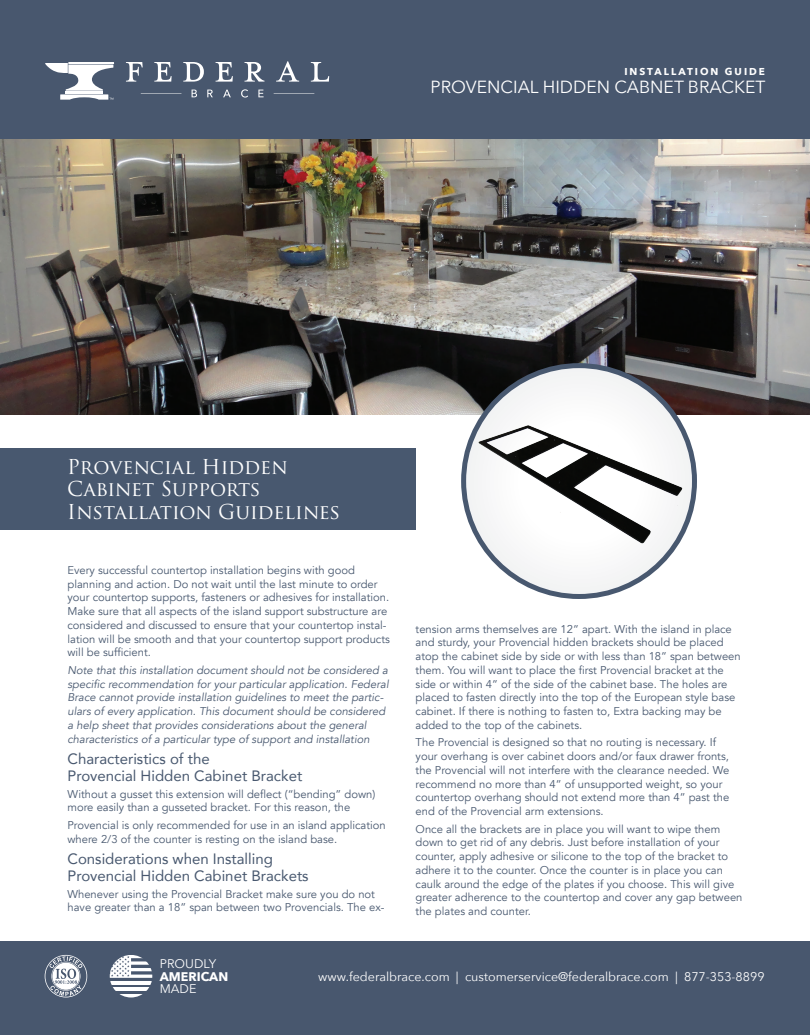
<style>
.page{position:relative;width:810px;height:1035px;background:#fff}
.page>*{position:absolute;margin:0;border:0;box-sizing:border-box;transform-origin:0 0}
.Header_White{font:20px/22.5px "Trajan Pro";color:#fff}
.t1{font:17.5px "Avenir Next";color:#fff}
.sub_headers{font:15px/17.5px "Avenir";color:#48586f}
.t2{font:12.5px "Avenir Next";color:#fff}
.t3{font:700 12.5px "Avenir Next";color:#fff}
.body{font:11.25px/13.8px "Avenir";color:#48586f}
.body_italic{font:italic 11.25px/13.8px "Avenir";color:#48586f}
.t4{font:700 10px "Avenir Next";letter-spacing:.2em;color:#fff}
</style>
<div class="page">
<div style="left:0;top:942px;width:810px;height:93px;background:#48576e"></div>
<hr style="left:110px;top:981px;width:42px;height:3px;background:#fff">
<hr style="left:110px;top:988px;width:42px;height:3px;background:#fff">
<svg style="left:119px;top:994px;width:24px;height:4px"></svg>
<svg style="left:110px;top:955px;width:42px;height:23px"></svg>
<svg style="left:45px;top:955px;width:42px;height:43px"></svg>
<img style="left:0;top:138px;width:810px;height:277px">
<div style="left:0;top:0;width:810px;height:138px;background:#48576e"></div>
<svg style="left:45px;top:61px;width:284px;height:39px"></svg>
<div style="left:0;top:448px;width:416px;height:81px;background:#48586f"></div>
<svg style="left:464px;top:366px;width:230px;height:231px"></svg>
<div style="left:461px;top:363px;width:236px;height:236px;border:5px solid #48586f;border-radius:50%"></div>
<img style="left:475px;top:422px;width:210px;height:123px">
<p class="t4" style="left:624px;top:62px;width:142px">INSTALLATION GUIDE</p>
<p class="t1" style="left:431px;top:72px;width:336px">PROVENCIAL HIDDEN CABNET BRACKET</p>
<p class="Header_White" style="left:67px;top:455px;width:275px">Provencial Hidden<br>Cabinet Supports<br>Installation Guidelines</p>
<p class="body" style="left:68px;top:563px;width:324px">Every successful countertop installation begins with good planning and action. Do not wait until the last minute to order your countertop supports, fasteners or adhesives for installation.<br>Make sure that all aspects of the island support substructure are considered and discussed to ensure that your countertop instal&shy;lation will be smooth and that your countertop support products will be sufficient.</p>
<p class="body_italic" style="left:68px;top:663px;width:323px">Note that this installation document should not be considered a specific recommendation for your particular application. Federal Brace cannot provide installation guidelines to meet the partic&shy;ulars of every application. This document should be considered a help sheet that provides considerations about the general characteristics of a particular type of support and installation</p>
<p class="sub_headers" style="left:68px;top:749px;width:236px">Characteristics of the<br>Provencial Hidden Cabinet Bracket</p>
<p class="body" style="left:68px;top:787px;width:309px">Without a gusset this extension will deflect (“bending” down) more easily than a gusseted bracket. For this reason, the</p>
<p class="body" style="left:68px;top:818px;width:320px">Provencial is only recommended for use in an island application where 2/3 of the counter is resting on the island base.</p>
<p class="sub_headers" style="left:68px;top:849px;width:243px">Considerations when Installing<br>Provencial Hidden Cabinet Brackets</p>
<p class="body" style="left:68px;top:887px;width:319px">Whenever using the Provencial Bracket make sure you do not have greater than a 18” span between two Provencials. The ex-</p>
<p class="body" style="left:416px;top:622px;width:327px">tension arms themselves are 12” apart. With the island in place and sturdy, your Provencial hidden brackets should be placed atop the cabinet side by side or with less than 18” span between them. You will want to place the first Provencial bracket at the side or within 4” of the side of the cabinet base. The holes are placed to fasten directly into the top of the European style base cabinet. If there is nothing to fasten to, Extra backing may be added to the top of the cabinets.</p>
<p class="body" style="left:416px;top:736px;width:315px">The Provencial is designed so that no routing is necessary. If your overhang is over cabinet doors and/or faux drawer fronts, the Provencial will not interfere with the clearance needed. We recommend no more than 4” of unsupported weight, so your countertop overhang should not extend more than 4” past the end of the Provencial arm extensions.</p>
<p class="body" style="left:416px;top:822px;width:328px">Once all the brackets are in place you will want to wipe them down to get rid of any debris. Just before installation of your counter, apply adhesive or silicone to the top of the bracket to adhere it to the counter. Once the counter is in place you can caulk around the edge of the plates if you choose. This will give greater adherence to the countertop and cover any gap between the plates and counter.</p>
<p class="t2" style="left:160px;top:953px;width:58px">PROUDLY</p>
<p class="t3" style="left:160px;top:966px;width:70px">AMERICAN</p>
<p class="t2" style="left:160px;top:978px;width:38px">MADE</p>
<p class="t2" style="left:318px;top:966px;width:448px">www.federalbrace.com | customerservice@federalbrace.com | 877-353-8899</p>
</div>
